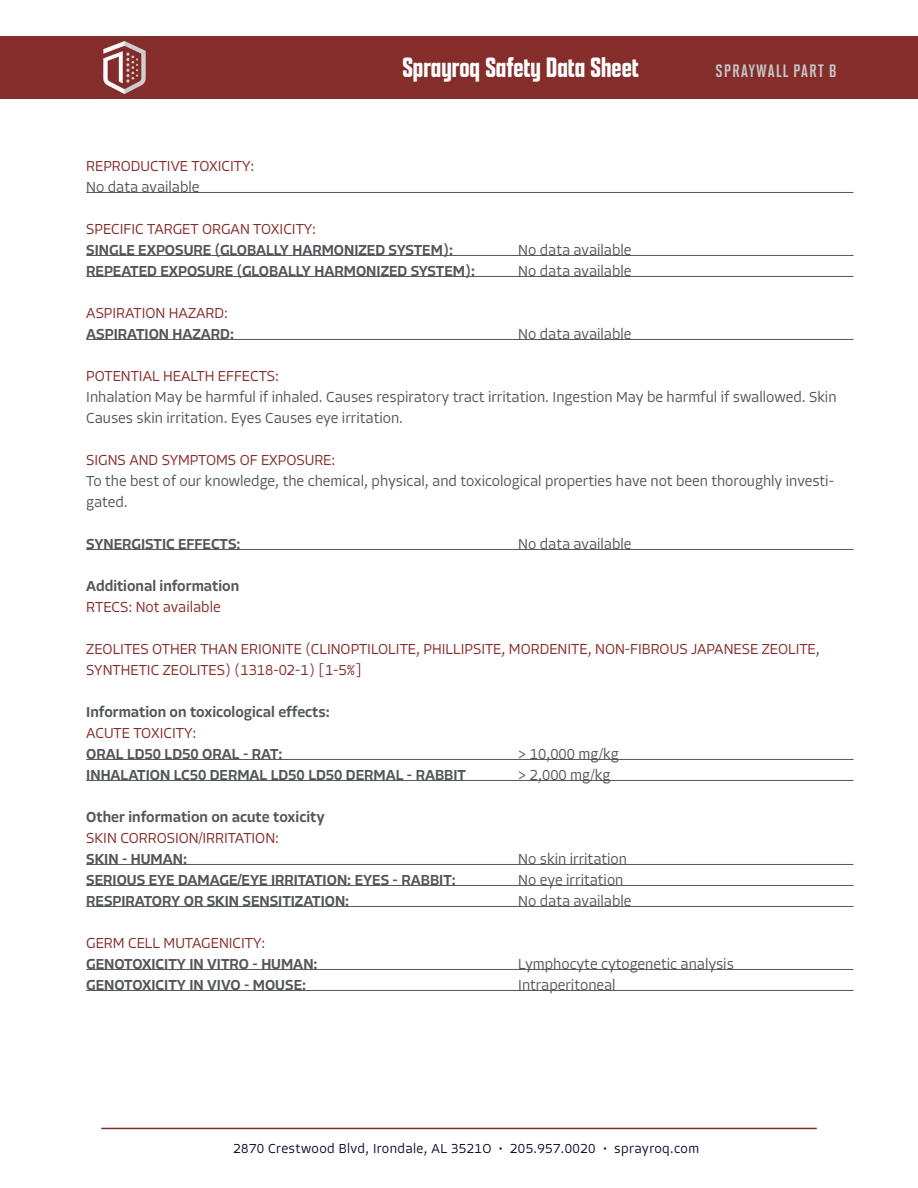
<style>
.page{position:relative;width:918px;height:1188px;background:#fff}
.page>*{position:absolute;margin:0;border:0;box-sizing:border-box;transform-origin:0 0}
.t1{font:600 30px "Apotek Comp";color:#fff}
.t2{font:700 18px "Solano Gothic Pro MVB";letter-spacing:.06em;color:#c6c7c7}
.t3{font:300 15px/21px "Allotrope";color:#53565a}
.t4{font:500 15px "Allotrope";color:#53565a}
.t5{font:300 15px/21px "Allotrope";color:#842d2a}
.t6{font:300 13.5px "Allotrope";letter-spacing:.03em;color:#0c0d2c}
</style>
<div class="page">
<hr style="left:101px;top:1128px;width:716px;height:1px;background:#842d2a">
<div style="left:0;top:37px;width:918px;height:62px;background:#842d2a"></div>
<img style="left:103px;top:41px;width:43px;height:53px">
<hr style="left:86px;top:192px;width:768px;height:1px;background:#53565a">
<hr style="left:86px;top:255px;width:768px;height:1px;background:#53565a">
<hr style="left:86px;top:276px;width:768px;height:1px;background:#53565a">
<hr style="left:86px;top:339px;width:768px;height:1px;background:#53565a">
<hr style="left:86px;top:549px;width:768px;height:1px;background:#53565a">
<hr style="left:86px;top:759px;width:768px;height:1px;background:#53565a">
<hr style="left:86px;top:780px;width:768px;height:1px;background:#53565a">
<hr style="left:86px;top:864px;width:768px;height:1px;background:#53565a">
<hr style="left:86px;top:885px;width:768px;height:1px;background:#53565a">
<hr style="left:86px;top:906px;width:768px;height:1px;background:#53565a">
<hr style="left:86px;top:969px;width:768px;height:1px;background:#53565a">
<hr style="left:86px;top:990px;width:768px;height:1px;background:#53565a">
<h1 class="t1" style="left:402px;top:49px;width:238px">Sprayroq Safety Data Sheet</h1>
<p class="t2" style="left:715px;top:59px;width:123px">SPRAYWALL PART B</p>
<p class="t5" style="left:86px;top:156px;width:170px">REPRODUCTIVE TOXICITY:</p>
<p class="t3" style="left:86px;top:177px;width:115px">No data available</p>
<p class="t5" style="left:86px;top:219px;width:231px">SPECIFIC TARGET ORGAN TOXICITY:</p>
<p class="t4" style="left:86px;top:240px;width:368px">SINGLE EXPOSURE (GLOBALLY HARMONIZED SYSTEM):</p>
<p class="t3" style="left:518px;top:240px;width:115px">No data available</p>
<p class="t4" style="left:86px;top:261px;width:390px">REPEATED EXPOSURE (GLOBALLY HARMONIZED SYSTEM):</p>
<p class="t3" style="left:518px;top:261px;width:115px">No data available</p>
<p class="t5" style="left:86px;top:303px;width:143px">ASPIRATION HAZARD:</p>
<p class="t4" style="left:86px;top:324px;width:149px">ASPIRATION HAZARD:</p>
<p class="t3" style="left:518px;top:324px;width:115px">No data available</p>
<p class="t5" style="left:86px;top:366px;width:194px">POTENTIAL HEALTH EFFECTS:</p>
<p class="t3" style="left:86px;top:387px;width:752px">Inhalation May be harmful if inhaled. Causes respiratory tract irritation. Ingestion May be harmful if swallowed. Skin<br>Causes skin irritation. Eyes Causes eye irritation.</p>
<p class="t5" style="left:86px;top:450px;width:251px">SIGNS AND SYMPTOMS OF EXPOSURE:</p>
<p class="t3" style="left:86px;top:471px;width:749px">To the best of our knowledge, the chemical, physical, and toxicological properties have not been thoroughly investi&shy;gated.</p>
<p class="t4" style="left:86px;top:534px;width:156px">SYNERGISTIC EFFECTS:</p>
<p class="t3" style="left:518px;top:534px;width:115px">No data available</p>
<p class="t4" style="left:86px;top:576px;width:154px">Additional information</p>
<p class="t5" style="left:86px;top:597px;width:136px">RTECS: Not available</p>
<p class="t5" style="left:86px;top:639px;width:735px">ZEOLITES OTHER THAN ERIONITE (CLINOPTILOLITE, PHILLIPSITE, MORDENITE, NON-FIBROUS JAPANESE ZEOLITE,<br>SYNTHETIC ZEOLITES) (1318-02-1) [1-5%]</p>
<p class="t4" style="left:86px;top:702px;width:245px">Information on toxicological effects:</p>
<p class="t5" style="left:86px;top:723px;width:112px">ACUTE TOXICITY:</p>
<p class="t4" style="left:86px;top:744px;width:198px">ORAL LD50 LD50 ORAL - RAT:</p>
<p class="t3" style="left:518px;top:744px;width:102px">&gt; 10,000 mg/kg</p>
<p class="t4" style="left:86px;top:765px;width:381px">INHALATION LC50 DERMAL LD50 LD50 DERMAL - RABBIT</p>
<p class="t3" style="left:518px;top:765px;width:94px">&gt; 2,000 mg/kg</p>
<p class="t4" style="left:86px;top:807px;width:240px">Other information on acute toxicity</p>
<p class="t5" style="left:86px;top:828px;width:194px">SKIN CORROSION/IRRITATION:</p>
<p class="t4" style="left:86px;top:849px;width:102px">SKIN - HUMAN:</p>
<p class="t3" style="left:518px;top:849px;width:110px">No skin irritation</p>
<p class="t4" style="left:86px;top:870px;width:371px">SERIOUS EYE DAMAGE/EYE IRRITATION: EYES - RABBIT:</p>
<p class="t3" style="left:518px;top:870px;width:107px">No eye irritation</p>
<p class="t4" style="left:86px;top:891px;width:265px">RESPIRATORY OR SKIN SENSITIZATION:</p>
<p class="t3" style="left:518px;top:891px;width:115px">No data available</p>
<p class="t5" style="left:86px;top:933px;width:181px">GERM CELL MUTAGENICITY:</p>
<p class="t4" style="left:86px;top:954px;width:233px">GENOTOXICITY IN VITRO - HUMAN:</p>
<p class="t3" style="left:518px;top:954px;width:217px">Lymphocyte cytogenetic analysis</p>
<p class="t4" style="left:86px;top:975px;width:221px">GENOTOXICITY IN VIVO - MOUSE:</p>
<p class="t3" style="left:518px;top:975px;width:99px">Intraperitoneal</p>
<p class="t6" style="left:233px;top:1139px;width:467px">2870 Crestwood Blvd, Irondale, AL 3521O • 205.957.0020 • sprayroq.com</p>
</div>
